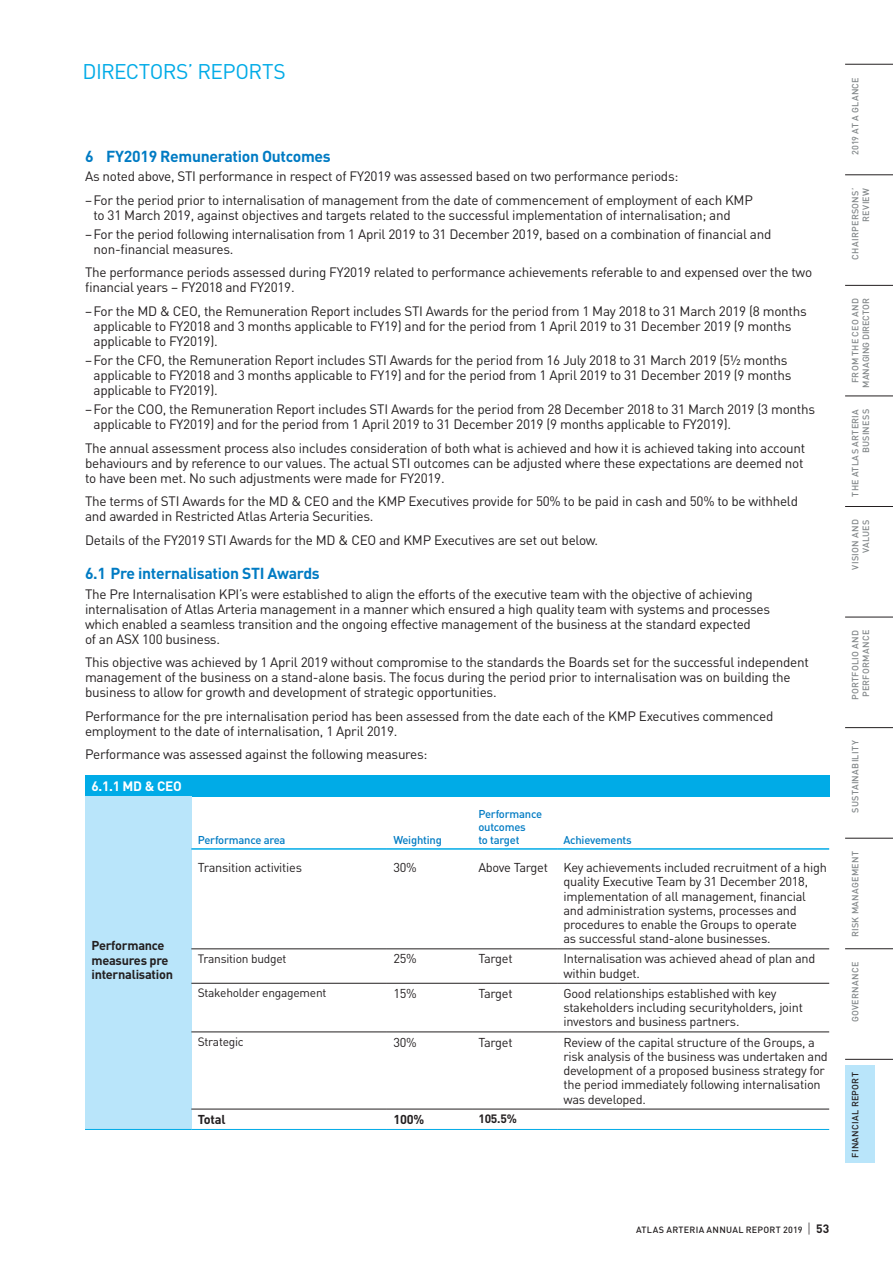
<style>
.page{position:relative;width:893px;height:1263px;background:#fff}
.page>*{position:absolute;margin:0;border:0;box-sizing:border-box;transform-origin:0 0}
.t1{font:21px "DIN";letter-spacing:-.03em;color:#00abe7}
.t2{font:700 15.75px "DIN";letter-spacing:-.02em;color:#007bc3}
.t3{font:13.5px/15px "DIN";letter-spacing:-.02em;color:#231f20}
.t4{font:700 13.5px "DIN";color:#fff}
.t5{font:12.75px/14.2px "DIN";letter-spacing:-.02em;color:#231f20}
.t6{font:700 12.75px/14.2px "DIN";letter-spacing:-.02em;color:#231f20}
.t7{font:12px "DIN";letter-spacing:-.02em;color:#231f20}
.t8{font:700 12px "DIN";color:#231f20}
.t9{font:500 11.25px/12.8px "DIN";letter-spacing:-.02em;color:#007bc3}
.t10{font:500 9px/10.5px "DIN";letter-spacing:.03em;color:#828789;text-align:right}
.t11{font:500 9px "DIN";letter-spacing:.035em;color:#231f20}
.t12{font:500 9px/10.5px "DIN";letter-spacing:.01em;color:#828789;text-align:center}
.s1{font-family:"Helvetica Neue";font-weight:300;font-size:12px}
.s2{font-weight:700;font-size:12px}
</style>
<div class="page">
<div style="left:85px;top:775px;width:744px;height:21px;background:#00abe7"></div>
<div style="left:85px;top:796px;width:106px;height:333px;background:#b9e5fa"></div>
<hr style="left:85px;top:1129px;width:106px;height:1px;background:#00abe7">
<hr style="left:191px;top:1129px;width:196px;height:1px;background:#00abe7">
<hr style="left:387px;top:1129px;width:85px;height:1px;background:#00abe7">
<hr style="left:472px;top:1129px;width:85px;height:1px;background:#00abe7">
<hr style="left:557px;top:1129px;width:272px;height:1px;background:#00abe7">
<hr style="left:191px;top:848px;width:196px;height:2px;background:#00abe7">
<hr style="left:387px;top:848px;width:85px;height:2px;background:#00abe7">
<hr style="left:472px;top:848px;width:85px;height:2px;background:#00abe7">
<hr style="left:557px;top:848px;width:272px;height:2px;background:#00abe7">
<hr style="left:191px;top:948px;width:196px;height:1px;background:#231f20">
<hr style="left:387px;top:948px;width:85px;height:1px;background:#231f20">
<hr style="left:472px;top:948px;width:85px;height:1px;background:#231f20">
<hr style="left:557px;top:948px;width:272px;height:1px;background:#231f20">
<hr style="left:191px;top:983px;width:196px;height:1px;background:#231f20">
<hr style="left:387px;top:983px;width:85px;height:1px;background:#231f20">
<hr style="left:472px;top:983px;width:85px;height:1px;background:#231f20">
<hr style="left:557px;top:983px;width:272px;height:1px;background:#231f20">
<hr style="left:191px;top:1032px;width:196px;height:1px;background:#231f20">
<hr style="left:387px;top:1032px;width:85px;height:1px;background:#231f20">
<hr style="left:472px;top:1032px;width:85px;height:1px;background:#231f20">
<hr style="left:557px;top:1032px;width:272px;height:1px;background:#231f20">
<hr style="left:191px;top:1109px;width:196px;height:1px;background:#231f20">
<hr style="left:387px;top:1109px;width:85px;height:1px;background:#231f20">
<hr style="left:472px;top:1109px;width:85px;height:1px;background:#231f20">
<hr style="left:557px;top:1109px;width:272px;height:1px;background:#231f20">
<div style="left:845px;top:1066px;width:30px;height:97px;background:#b9e5fa"></div>
<hr style="left:845px;top:1059px;width:48px;height:1px;background:#231f20">
<hr style="left:845px;top:948px;width:48px;height:1px;background:#231f20">
<hr style="left:845px;top:838px;width:48px;height:1px;background:#231f20">
<hr style="left:845px;top:727px;width:48px;height:1px;background:#231f20">
<hr style="left:845px;top:617px;width:48px;height:1px;background:#231f20">
<hr style="left:845px;top:506px;width:48px;height:1px;background:#231f20">
<hr style="left:845px;top:396px;width:48px;height:1px;background:#231f20">
<hr style="left:845px;top:285px;width:48px;height:1px;background:#231f20">
<hr style="left:845px;top:175px;width:48px;height:1px;background:#231f20">
<hr style="left:845px;top:64px;width:48px;height:1px;background:#231f20">
<h1 class="t1" style="left:83px;top:58px;width:205px">DIRECTORS’ REPORTS</h1>
<p class="t2" style="left:85px;top:146px;width:247px">6 FY2019 Remuneration Outcomes</p>
<p class="t3" style="left:85px;top:164px;width:669px;line-height:23.5px">As noted above, STI performance in respect of FY2019 was assessed based on two performance periods:<br>−For the period prior to internalisation of management from the date of commencement of employment of each KMP</p>
<p class="t3" style="left:85px;top:205px;width:688px;line-height:19.2px;text-indent:9px">to 31 March 2019, against objectives and targets related to the successful implementation of internalisation; and<br>−For the period following internalisation from 1 April 2019 to 31 December 2019, based on a combination of financial and</p>
<p class="t3" style="left:85px;top:237px;width:729px;line-height:23.5px;text-indent:9px">non-financial measures.<br>The performance periods assessed during FY2019 related to performance achievements referable to and expensed over the two</p>
<p class="t3" style="left:85px;top:276px;width:723px;line-height:23.5px">financial years – FY2018 and FY2019.<br>−For the MD &amp; CEO, the Remuneration Report includes STI Awards for the period from 1 May 2018 to 31 March 2019 (8 months</p>
<p class="t3" style="left:94px;top:318px;width:699px">applicable to FY2018 and 3 months applicable to FY19) and for the period from 1 April 2019 to 31 December 2019 (9 months applicable to FY2019).</p>
<p class="t3" style="left:94px;top:353px;width:699px;text-indent:-9px">−For the CFO, the Remuneration Report includes STI Awards for the period from 16 July 2018 to 31 March 2019 (5½ months applicable to FY2018 and 3 months applicable to FY19) and for the period from 1 April 2019 to 31 December 2019 (9 months applicable to FY2019).</p>
<p class="t3" style="left:94px;top:402px;width:723px;text-indent:-9px">−For the COO, the Remuneration Report includes STI Awards for the period from 28 December 2018 to 31 March 2019 (3 months applicable to FY2019) and for the period from 1 April 2019 to 31 December 2019 (9 months applicable to FY2019).</p>
<p class="t3" style="left:85px;top:440px;width:722px">The annual assessment process also includes consideration of both what is achieved and how it is achieved taking into account behaviours and by reference to our values. The actual STI outcomes can be adjusted where these expectations are deemed not to have been met. No such adjustments were made for FY2019.</p>
<p class="t3" style="left:85px;top:494px;width:714px">The terms of STI Awards for the MD &amp; CEO and the KMP Executives provide for 50% to be paid in cash and 50% to be withheld and awarded in Restricted Atlas Arteria Securities.</p>
<p class="t3" style="left:85px;top:532px;width:515px">Details of the FY2019 STI Awards for the MD &amp; CEO and KMP Executives are set out below.</p>
<p class="t2" style="left:85px;top:563px;width:236px">6.1 Pre internalisation STI Awards</p>
<p class="t3" style="left:85px;top:586px;width:687px">The Pre Internalisation KPI’s were established to align the efforts of the executive team with the objective of achieving internalisation of Atlas Arteria management in a manner which ensured a high quality team with systems and processes which enabled a seamless transition and the ongoing effective management of the business at the standard expected<br>of an ASX 100 business.</p>
<p class="t3" style="left:85px;top:654px;width:725px">This objective was achieved by 1 April 2019 without compromise to the standards the Boards set for the successful independent management of the business on a stand-alone basis. The focus during the period prior to internalisation was on building the business to allow for growth and development of strategic opportunities.</p>
<p class="t3" style="left:85px;top:708px;width:690px">Performance for the pre internalisation period has been assessed from the date each of the KMP Executives commenced employment to the date of internalisation, 1 April 2019.</p>
<p class="t3" style="left:85px;top:746px;width:344px">Performance was assessed against the following measures:</p>
<p class="t4" style="left:91px;top:777px;width:92px">6.1.1 MD &amp; CEO</p>
<p class="t6" style="left:91px;top:938px;width:83px">Performance measures pre internalisation</p>
<p class="t9" style="left:198px;top:833px;width:89px">Performance area</p>
<p class="t9" style="left:393px;top:833px;width:50px">Weighting</p>
<p class="t9" style="left:478px;top:807px;width:65px">Performance outcomes<br>to target</p>
<p class="t9" style="left:563px;top:833px;width:70px">Achievements</p>
<p class="t5" style="left:198px;top:860px;width:106px">Transition activities</p>
<p class="t5" style="left:393px;top:860px;width:25px">30%</p>
<p class="t5" style="left:563px;top:860px;width:265px;text-indent:-85px">Above Target Key achievements included recruitment of a high quality Executive Team by 31 December 2018, implementation of all management, financial and administration systems, processes and procedures to enable the Groups to operate<br>as successful stand-alone businesses.</p>
<p class="t7" style="left:198px;top:951px;width:90px">Transition budget</p>
<p class="t5" style="left:393px;top:951px;width:25px">25%</p>
<p class="t5" style="left:478px;top:951px;width:36px">Target</p>
<p class="t5" style="left:563px;top:951px;width:253px">Internalisation was achieved ahead of plan and within budget.</p>
<p class="t7" style="left:198px;top:985px;width:130px">Stakeholder engagement</p>
<p class="t5" style="left:393px;top:986px;width:25px">15%</p>
<p class="t5" style="left:478px;top:986px;width:36px">Target</p>
<p class="t5" style="left:563px;top:986px;width:241px">Good relationships established with key stakeholders including securityholders, joint investors and business partners.</p>
<p class="t7" style="left:198px;top:1034px;width:48px">Strategic</p>
<p class="t5" style="left:393px;top:1034px;width:25px">30%</p>
<p class="t5" style="left:478px;top:1034px;width:36px">Target</p>
<p class="t5" style="left:563px;top:1034px;width:266px">Review of the capital structure of the Groups, a risk analysis of the business was undertaken and development of a proposed business strategy for the period immediately following internalisation was developed.</p>
<p class="t6" style="left:198px;top:1112px;width:29px">Total</p>
<p class="t6" style="left:393px;top:1112px;width:32px">100%</p>
<p class="t8" style="left:478px;top:1111px;width:40px">105.5%</p>
<p class="t10" style="left:850px;top:155px;width:80px;rotate:-90deg">2019 AT A GLANCE</p>
<p class="t10" style="left:850px;top:260px;width:73px;rotate:-90deg">CHAIRPERSONS’<br>REVIEW</p>
<p class="t12" style="left:850px;top:388px;width:91px;rotate:-90deg">FROM THE CEO AND<br>MANAGING DIRECTOR</p>
<p class="t10" style="left:850px;top:497px;width:89px;rotate:-90deg">THE ATLAS ARTERIA<br>BUSINESS</p>
<p class="t10" style="left:850px;top:570px;width:52px;rotate:-90deg">VISION AND<br>VALUES</p>
<p class="t10" style="left:850px;top:700px;width:72px;text-align:center;rotate:-90deg">PORTFOLIO AND<br>PERFORMANCE</p>
<p class="t10" style="left:850px;top:813px;width:74px;rotate:-90deg">SUSTAINABILITY</p>
<p class="t10" style="left:850px;top:937px;width:87px;rotate:-90deg">RISK MANAGEMENT</p>
<p class="t10" style="left:850px;top:1022px;width:62px;rotate:-90deg">GOVERNANCE</p>
<p class="t11" style="left:849px;top:1158px;width:87px;rotate:-90deg">FINANCIAL REPORT</p>
<p class="t11" style="left:636px;top:1224px;width:195px">ATLAS ARTERIA ANNUAL REPORT 2019 <span class="s1">|</span> <span class="s2">53</span></p>
</div>
